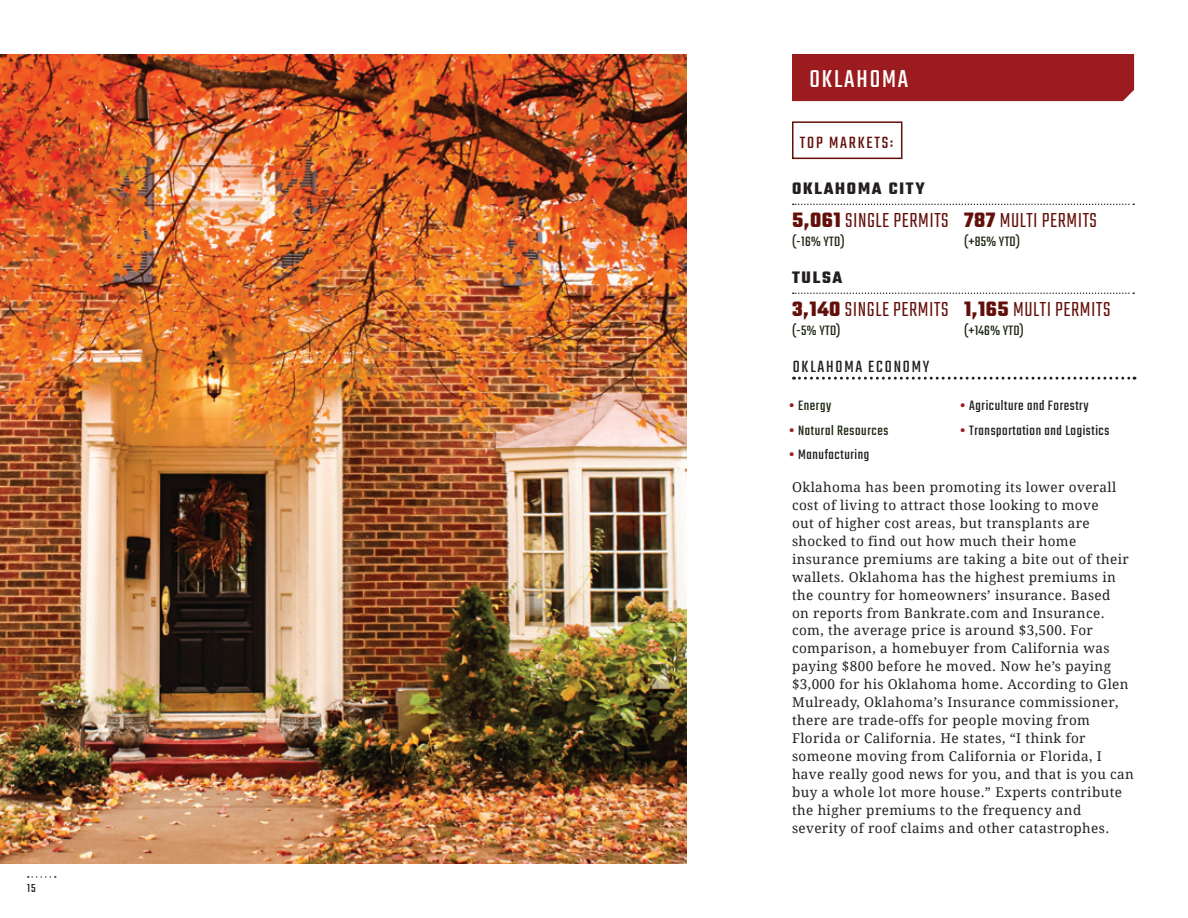
<style>
.page{position:relative;width:1188px;height:918px;background:#fff}
.page>*{position:absolute;margin:0;border:0;box-sizing:border-box;transform-origin:0 0}
.t1{font:27px "Teko";letter-spacing:.07em;color:#fff}
.t2{font:300 22.5px "Teko";letter-spacing:.025em;color:#63100a}
.t3{font:700 18px "Teko";letter-spacing:.1em;color:#231f20}
.t4{font:18px "Teko";letter-spacing:.1em;color:#231f20}
.t5{font:18px "Teko";letter-spacing:.1em;color:#63100a}
.t6{font:15px "Teko";letter-spacing:.04em;color:#231f20}
.t7{font:15px "Teko";letter-spacing:.04em;color:#1e2713}
.t8{font:13.5px/18px "Droid Serif";letter-spacing:.03em;color:#231f20}
.t9{font:12.75px "Teko";color:#231f20}
.s1{font-weight:700}
.s2{color:#9c1b1f}
</style>
<div class="page">
<svg style="left:28px;top:876px;width:28px;height:2px"></svg>
<img style="left:0;top:54px;width:686px;height:810px">
<div style="left:792px;top:54px;width:342px;height:47px;background:#9c1b1f"></div>
<svg style="left:794px;top:377px;width:341px;height:3px"></svg>
<div style="left:792px;top:121px;width:110px;height:38px;border:2px solid #63100a"></div>
<svg style="left:793px;top:204px;width:341px;height:1px"></svg>
<svg style="left:793px;top:292px;width:341px;height:2px"></svg>
<p class="t9" style="left:27px;top:882px;width:10px">15</p>
<h1 class="t1" style="left:809px;top:66px;width:100px">OKLAHOMA</h1>
<h3 class="t5" style="left:800px;top:133px;width:95px">TOP MARKETS:</h3>
<h3 class="t3" style="left:792px;top:182px;width:134px">OKLAHOMA CITY</h3>
<h2 class="t2" style="left:792px;top:209px;width:306px"><span class="s1">5,061</span> SINGLE PERMITS <span class="s1">787</span> MULTI PERMITS</h2>
<p class="t7" style="left:792px;top:234px;width:54px">(-16% YTD)</p>
<p class="t7" style="left:964px;top:234px;width:57px">(+85% YTD)</p>
<h3 class="t3" style="left:792px;top:271px;width:52px">TULSA</h3>
<h2 class="t2" style="left:792px;top:298px;width:320px"><span class="s1">3,140</span> SINGLE PERMITS <span class="s1">1,165</span> MULTI PERMITS</h2>
<p class="t7" style="left:792px;top:323px;width:50px">(-5% YTD)</p>
<p class="t7" style="left:964px;top:323px;width:61px">(+146% YTD)</p>
<h3 class="t4" style="left:793px;top:358px;width:138px">OKLAHOMA ECONOMY</h3>
<p class="t7" style="left:789px;top:398px;width:44px"><span class="s2">•</span> Energy</p>
<p class="t7" style="left:789px;top:423px;width:101px"><span class="s2">•</span> Natural Resources</p>
<p class="t6" style="left:789px;top:447px;width:82px"><span class="s2">•</span> Manufacturing</p>
<p class="t6" style="left:960px;top:398px;width:130px"><span class="s2">•</span> Agriculture and Forestry</p>
<p class="t6" style="left:960px;top:423px;width:151px"><span class="s2">•</span> Transportation and Logistics</p>
<p class="t8" style="left:792px;top:479px;width:343px">Oklahoma has been promoting its lower overall cost of living to attract those looking to move<br>out of higher cost areas, but transplants are shocked to find out how much their home insurance premiums are taking a bite out of their wallets. Oklahoma has the highest premiums in the country for homeowners’ insurance. Based<br>on reports from Bankrate.com and Insurance. com, the average price is around $3,500. For comparison, a homebuyer from California was paying $800 before he moved. Now he’s paying $3,000 for his Oklahoma home. According to Glen Mulready, Oklahoma’s Insurance commissioner, there are trade-offs for people moving from Florida or California. He states, “I think for someone moving from California or Florida, I have really good news for you, and that is you can buy a whole lot more house.” Experts contribute the higher premiums to the frequency and severity of roof claims and other catastrophes.</p>
</div>
